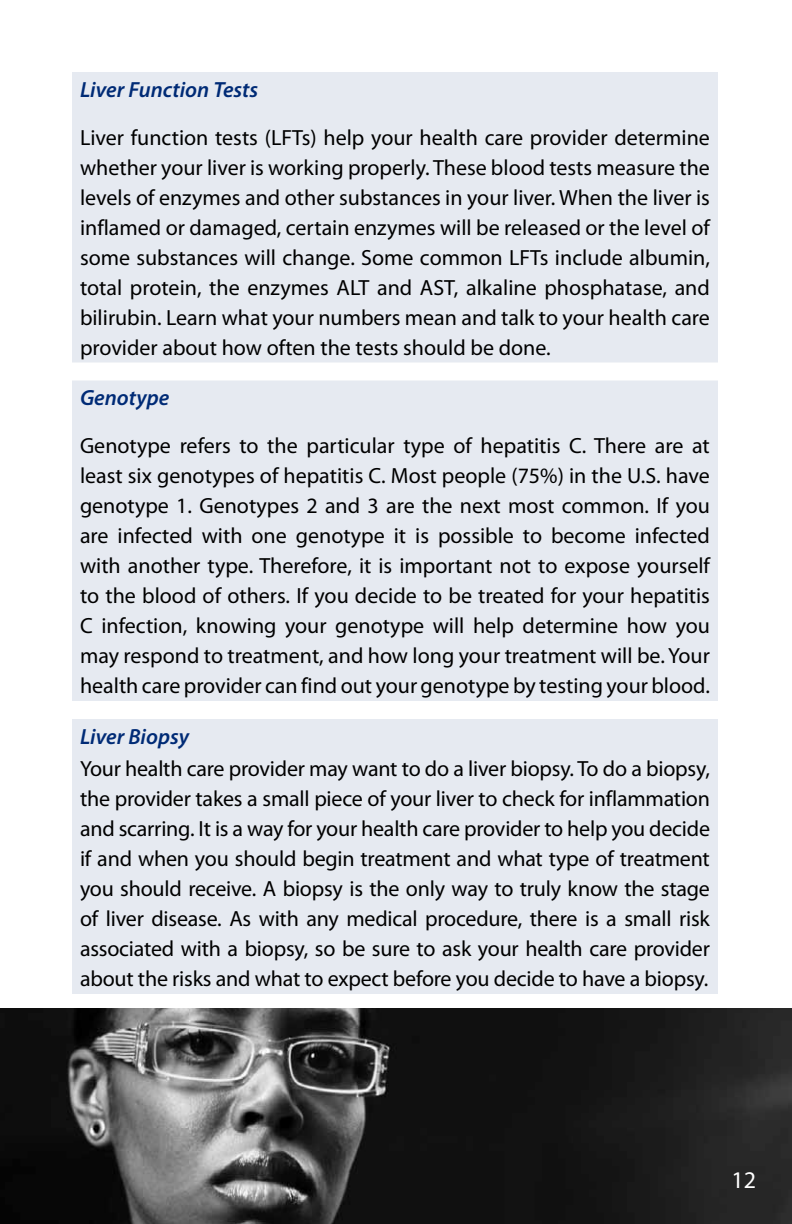
<style>
.page{position:relative;width:792px;height:1224px;background:#fff}
.page>*{position:absolute;margin:0;border:0;box-sizing:border-box;transform-origin:0 0}
.t1{font:24px "Myriad Pro";color:#fff}
.t2{font:22px/30px "Myriad Pro";color:#000;text-align:justify}
.t3{font:italic 600 22px "Myriad Pro";color:#002b76}
</style>
<div class="page">
<div style="left:72px;top:72px;width:646px;height:922px;background:#e6eaf1"></div>
<img style="left:0;top:1008px;width:792px;height:216px">
<p class="t3" style="left:80px;top:75px;width:180px">Liver Function Tests</p>
<p class="t2" style="left:80px;top:122px;width:632px">Liver function tests (LFTs) help your health care provider determine whether your liver is working properly. These blood tests measure the levels of enzymes and other substances in your liver. When the liver is inflamed or damaged, certain enzymes will be released or the level of some substances will change. Some common LFTs include albumin, total protein, the enzymes ALT and AST, alkaline phosphatase, and bilirubin. Learn what your numbers mean and talk to your health care provider about how often the tests should be done.</p>
<p class="t3" style="left:80px;top:384px;width:91px">Genotype</p>
<p class="t2" style="left:80px;top:430px;width:632px">Genotype refers to the particular type of hepatitis C. There are at least six genotypes of hepatitis C. Most people (75%) in the U.S. have genotype 1. Genotypes 2 and 3 are the next most common. If you are infected with one genotype it is possible to become infected with another type. Therefore, it is important not to expose yourself to the blood of others. If you decide to be treated for your hepatitis C infection, knowing your genotype will help determine how you may respond to treatment, and how long your treatment will be. Your health care provider can find out your genotype by testing your blood.</p>
<p class="t3" style="left:80px;top:722px;width:111px">Liver Biopsy</p>
<p class="t2" style="left:80px;top:753px;width:632px">Your health care provider may want to do a liver biopsy. To do a biopsy, the provider takes a small piece of your liver to check for inflammation and scarring. It is a way for your health care provider to help you decide if and when you should begin treatment and what type of treatment you should receive. A biopsy is the only way to truly know the stage of liver disease. As with any medical procedure, there is a small risk associated with a biopsy, so be sure to ask your health care provider about the risks and what to expect before you decide to have a biopsy.</p>
<p class="t1" style="left:731px;top:1165px;width:26px">12</p>
</div>
